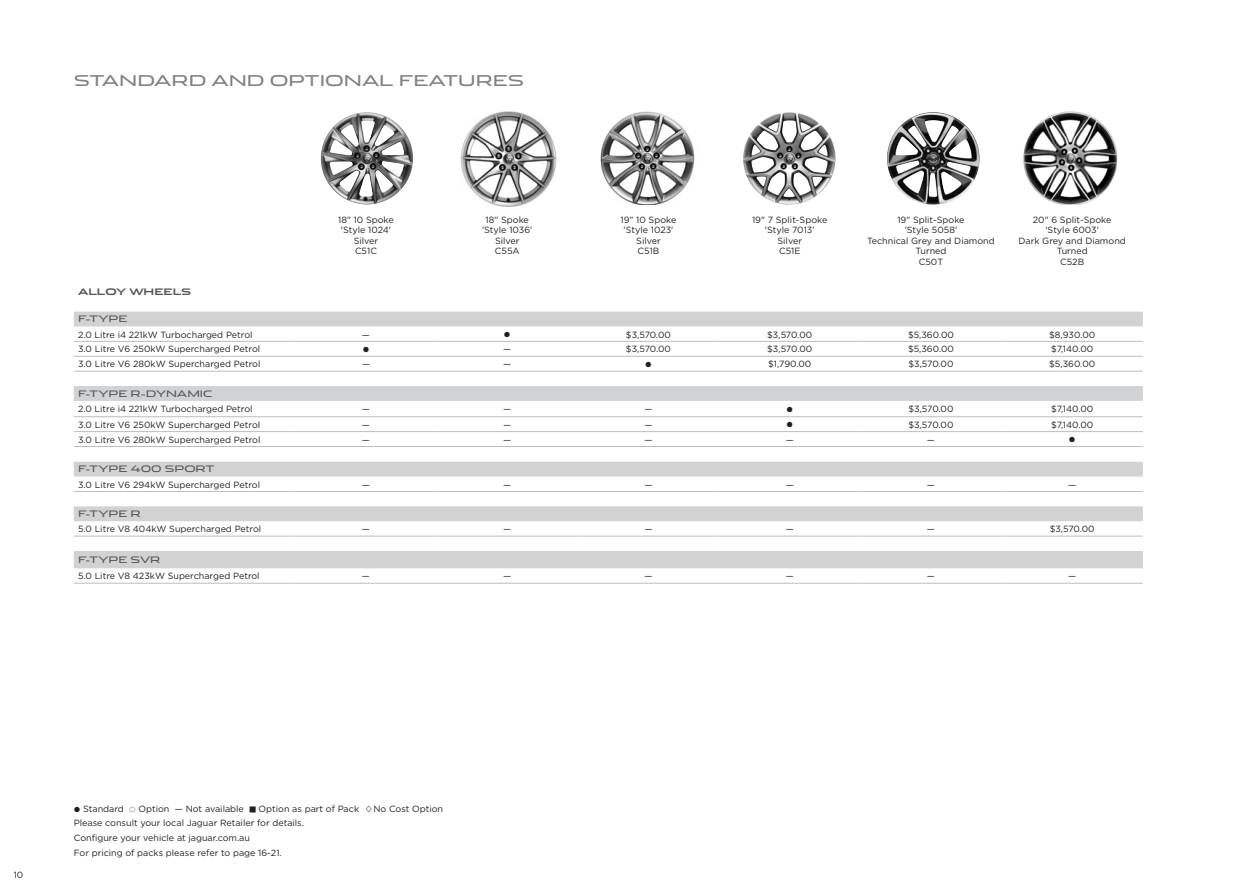
<style>
.page{position:relative;width:1255px;height:893px;background:#fff}
.page>*{position:absolute;margin:0;border:0;box-sizing:border-box;transform-origin:0 0}
.t1{font:15px "Jaguar";color:#808285}
.t2{font:9px/10.5px "Gotham";color:#231f20;text-align:center}
.t3{font:9px "Jaguar";color:#57585a}
.t4{font:700 9px "Jaguar";color:#57585a}
.t5{font:7.5px "Commercial Pi BT";color:#231f20}
.s1{font-family:"Commercial Pi BT";font-size:7.5px}
.s2{font-family:"Commercial Pi BT"}
</style>
<div class="page">
<img style="left:743px;top:112px;width:92px;height:93px">
<img style="left:600px;top:112px;width:95px;height:93px">
<img style="left:1023px;top:112px;width:95px;height:93px">
<img style="left:887px;top:112px;width:92px;height:93px">
<img style="left:321px;top:112px;width:92px;height:92px">
<img style="left:460px;top:111px;width:97px;height:96px">
<svg style="left:74px;top:312px;width:1068px;height:256px"></svg>
<hr style="left:74px;top:371px;width:221px;height:1px;background:#bcbdc0">
<hr style="left:74px;top:446px;width:221px;height:1px;background:#bcbdc0">
<hr style="left:74px;top:491px;width:221px;height:1px;background:#bcbdc0">
<hr style="left:74px;top:536px;width:221px;height:1px;background:#bcbdc0">
<hr style="left:295px;top:371px;width:141px;height:1px;background:#bcbdc0">
<hr style="left:436px;top:371px;width:142px;height:1px;background:#bcbdc0">
<hr style="left:578px;top:371px;width:141px;height:1px;background:#bcbdc0">
<hr style="left:719px;top:371px;width:141px;height:1px;background:#bcbdc0">
<hr style="left:860px;top:371px;width:141px;height:1px;background:#bcbdc0">
<hr style="left:1001px;top:371px;width:141px;height:1px;background:#bcbdc0">
<hr style="left:74px;top:416px;width:221px;height:1px;background:#bcbdc0">
<hr style="left:74px;top:431px;width:221px;height:1px;background:#bcbdc0">
<hr style="left:295px;top:446px;width:141px;height:1px;background:#bcbdc0">
<hr style="left:436px;top:446px;width:142px;height:1px;background:#bcbdc0">
<hr style="left:578px;top:446px;width:141px;height:1px;background:#bcbdc0">
<hr style="left:719px;top:446px;width:141px;height:1px;background:#bcbdc0">
<hr style="left:860px;top:446px;width:141px;height:1px;background:#bcbdc0">
<hr style="left:1001px;top:446px;width:141px;height:1px;background:#bcbdc0">
<hr style="left:295px;top:491px;width:141px;height:1px;background:#bcbdc0">
<hr style="left:436px;top:491px;width:142px;height:1px;background:#bcbdc0">
<hr style="left:578px;top:491px;width:141px;height:1px;background:#bcbdc0">
<hr style="left:719px;top:491px;width:141px;height:1px;background:#bcbdc0">
<hr style="left:860px;top:491px;width:141px;height:1px;background:#bcbdc0">
<hr style="left:1001px;top:491px;width:141px;height:1px;background:#bcbdc0">
<hr style="left:295px;top:536px;width:141px;height:1px;background:#bcbdc0">
<hr style="left:436px;top:536px;width:142px;height:1px;background:#bcbdc0">
<hr style="left:578px;top:536px;width:141px;height:1px;background:#bcbdc0">
<hr style="left:719px;top:536px;width:141px;height:1px;background:#bcbdc0">
<hr style="left:860px;top:536px;width:141px;height:1px;background:#bcbdc0">
<hr style="left:1001px;top:536px;width:141px;height:1px;background:#bcbdc0">
<hr style="left:74px;top:583px;width:221px;height:1px;background:#bcbdc0">
<hr style="left:719px;top:583px;width:141px;height:1px;background:#bcbdc0">
<hr style="left:74px;top:341px;width:221px;height:1px;background:#bcbdc0">
<hr style="left:295px;top:341px;width:141px;height:1px;background:#bcbdc0">
<hr style="left:436px;top:341px;width:142px;height:1px;background:#bcbdc0">
<hr style="left:578px;top:341px;width:141px;height:1px;background:#bcbdc0">
<hr style="left:719px;top:341px;width:141px;height:1px;background:#bcbdc0">
<hr style="left:860px;top:341px;width:141px;height:1px;background:#bcbdc0">
<hr style="left:1001px;top:341px;width:141px;height:1px;background:#bcbdc0">
<hr style="left:74px;top:356px;width:221px;height:1px;background:#bcbdc0">
<hr style="left:295px;top:356px;width:141px;height:1px;background:#bcbdc0">
<hr style="left:436px;top:356px;width:142px;height:1px;background:#bcbdc0">
<hr style="left:578px;top:356px;width:141px;height:1px;background:#bcbdc0">
<hr style="left:719px;top:356px;width:141px;height:1px;background:#bcbdc0">
<hr style="left:860px;top:356px;width:141px;height:1px;background:#bcbdc0">
<hr style="left:1001px;top:356px;width:141px;height:1px;background:#bcbdc0">
<hr style="left:295px;top:416px;width:141px;height:1px;background:#bcbdc0">
<hr style="left:436px;top:416px;width:142px;height:1px;background:#bcbdc0">
<hr style="left:578px;top:416px;width:141px;height:1px;background:#bcbdc0">
<hr style="left:719px;top:416px;width:141px;height:1px;background:#bcbdc0">
<hr style="left:860px;top:416px;width:141px;height:1px;background:#bcbdc0">
<hr style="left:1001px;top:416px;width:141px;height:1px;background:#bcbdc0">
<hr style="left:295px;top:431px;width:141px;height:1px;background:#bcbdc0">
<hr style="left:436px;top:431px;width:142px;height:1px;background:#bcbdc0">
<hr style="left:578px;top:431px;width:141px;height:1px;background:#bcbdc0">
<hr style="left:719px;top:431px;width:141px;height:1px;background:#bcbdc0">
<hr style="left:860px;top:431px;width:141px;height:1px;background:#bcbdc0">
<hr style="left:1001px;top:431px;width:141px;height:1px;background:#bcbdc0">
<hr style="left:295px;top:583px;width:141px;height:1px;background:#bcbdc0">
<hr style="left:436px;top:583px;width:142px;height:1px;background:#bcbdc0">
<hr style="left:578px;top:583px;width:141px;height:1px;background:#bcbdc0">
<hr style="left:860px;top:583px;width:141px;height:1px;background:#bcbdc0">
<hr style="left:1001px;top:583px;width:141px;height:1px;background:#bcbdc0">
<h1 class="t1" style="left:74px;top:68px;width:451px">STANDARD AND OPTIONAL FEATURES</h1>
<p class="t2" style="left:338px;top:214px;width:57px">18" 10 Spoke 'Style 1024'<br>Silver<br>C51C</p>
<p class="t2" style="left:482px;top:214px;width:52px">18" Spoke 'Style 1036'<br>Silver<br>C55A</p>
<p class="t2" style="left:620px;top:214px;width:57px">19" 10 Spoke 'Style 1023'<br>Silver<br>C51B</p>
<p class="t2" style="left:752px;top:214px;width:77px">19" 7 Split-Spoke 'Style 7013'<br>Silver<br>C51E</p>
<p class="t2" style="left:867px;top:214px;width:129px">19" Split-Spoke<br>'Style 5058'<br>Technical Grey and Diamond<br>Turned<br>C50T</p>
<p class="t2" style="left:1018px;top:214px;width:109px">20" 6 Split-Spoke<br>'Style 6003'<br>Dark Grey and Diamond<br>Turned<br>C52B</p>
<p class="t4" style="left:78px;top:284px;width:114px">ALLOY WHEELS</p>
<p class="t3" style="left:78px;top:312px;width:51px">F-TYPE</p>
<p class="t2" style="left:78px;top:329px;width:176px">2.0 Litre i4 221kW Turbocharged Petrol</p>
<p class="t2" style="left:362px;top:329px;width:10px">—</p>
<p class="t5" style="left:504px;top:331px;width:8px">2</p>
<p class="t2" style="left:626px;top:329px;width:47px">$3,570.00</p>
<p class="t2" style="left:767px;top:329px;width:47px">$3,570.00</p>
<p class="t2" style="left:908px;top:329px;width:47px">$5,360.00</p>
<p class="t2" style="left:1049px;top:329px;width:47px">$8,930.00</p>
<p class="t2" style="left:78px;top:344px;width:184px">3.0 Litre V6 250kW Supercharged Petrol</p>
<p class="t5" style="left:363px;top:346px;width:8px">2</p>
<p class="t2" style="left:503px;top:344px;width:10px">—</p>
<p class="t2" style="left:626px;top:344px;width:47px">$3,570.00</p>
<p class="t2" style="left:767px;top:344px;width:47px">$3,570.00</p>
<p class="t2" style="left:908px;top:344px;width:47px">$5,360.00</p>
<p class="t2" style="left:1051px;top:344px;width:44px">$7,140.00</p>
<p class="t2" style="left:78px;top:359px;width:184px">3.0 Litre V6 280kW Supercharged Petrol</p>
<p class="t2" style="left:362px;top:359px;width:10px">—</p>
<p class="t2" style="left:503px;top:359px;width:10px">—</p>
<p class="t5" style="left:645px;top:361px;width:8px">2</p>
<p class="t2" style="left:768px;top:359px;width:45px">$1,790.00</p>
<p class="t2" style="left:908px;top:359px;width:47px">$3,570.00</p>
<p class="t2" style="left:1049px;top:359px;width:47px">$5,360.00</p>
<p class="t3" style="left:78px;top:386px;width:136px">F-TYPE R-DYNAMIC</p>
<p class="t2" style="left:78px;top:404px;width:176px">2.0 Litre i4 221kW Turbocharged Petrol</p>
<p class="t2" style="left:362px;top:404px;width:10px">—</p>
<p class="t2" style="left:503px;top:404px;width:10px">—</p>
<p class="t2" style="left:644px;top:404px;width:10px">—</p>
<p class="t5" style="left:786px;top:406px;width:8px">2</p>
<p class="t2" style="left:908px;top:404px;width:47px">$3,570.00</p>
<p class="t2" style="left:1051px;top:404px;width:44px">$7,140.00</p>
<p class="t2" style="left:78px;top:419px;width:184px">3.0 Litre V6 250kW Supercharged Petrol</p>
<p class="t2" style="left:362px;top:419px;width:10px">—</p>
<p class="t2" style="left:503px;top:419px;width:10px">—</p>
<p class="t2" style="left:644px;top:419px;width:10px">—</p>
<p class="t5" style="left:786px;top:421px;width:8px">2</p>
<p class="t2" style="left:908px;top:419px;width:47px">$3,570.00</p>
<p class="t2" style="left:1051px;top:419px;width:44px">$7,140.00</p>
<p class="t2" style="left:78px;top:434px;width:184px">3.0 Litre V6 280kW Supercharged Petrol</p>
<p class="t2" style="left:362px;top:434px;width:10px">—</p>
<p class="t2" style="left:503px;top:434px;width:10px">—</p>
<p class="t2" style="left:644px;top:434px;width:10px">—</p>
<p class="t2" style="left:785px;top:434px;width:10px">—</p>
<p class="t2" style="left:926px;top:434px;width:10px">—</p>
<p class="t5" style="left:1068px;top:436px;width:8px">2</p>
<p class="t3" style="left:78px;top:462px;width:138px">F-TYPE 400 SPORT</p>
<p class="t2" style="left:78px;top:479px;width:183px">3.0 Litre V6 294kW Supercharged Petrol</p>
<p class="t2" style="left:362px;top:479px;width:10px">—</p>
<p class="t2" style="left:503px;top:479px;width:10px">—</p>
<p class="t2" style="left:644px;top:479px;width:10px">—</p>
<p class="t2" style="left:785px;top:479px;width:10px">—</p>
<p class="t2" style="left:926px;top:479px;width:10px">—</p>
<p class="t2" style="left:1068px;top:479px;width:10px">—</p>
<p class="t3" style="left:78px;top:506px;width:64px">F-TYPE R</p>
<p class="t2" style="left:78px;top:524px;width:185px">5.0 Litre V8 404kW Supercharged Petrol</p>
<p class="t2" style="left:362px;top:524px;width:10px">—</p>
<p class="t2" style="left:503px;top:524px;width:10px">—</p>
<p class="t2" style="left:644px;top:524px;width:10px">—</p>
<p class="t2" style="left:785px;top:524px;width:10px">—</p>
<p class="t2" style="left:926px;top:524px;width:10px">—</p>
<p class="t2" style="left:1049px;top:524px;width:47px">$3,570.00</p>
<p class="t3" style="left:78px;top:552px;width:84px">F-TYPE SVR</p>
<p class="t2" style="left:78px;top:571px;width:183px">5.0 Litre V8 423kW Supercharged Petrol</p>
<p class="t2" style="left:362px;top:571px;width:10px">—</p>
<p class="t2" style="left:503px;top:571px;width:10px">—</p>
<p class="t2" style="left:644px;top:571px;width:10px">—</p>
<p class="t2" style="left:785px;top:571px;width:10px">—</p>
<p class="t2" style="left:926px;top:571px;width:10px">—</p>
<p class="t2" style="left:1068px;top:571px;width:10px">—</p>
<p class="t2" style="left:14px;top:869px;width:11px">10</p>
<p class="t2" style="left:74px;top:801px;width:371px;line-height:14.7px;text-align:left"><span class="s1">2</span> Standard <span class="s1">7</span> Option — Not available <span class="s1">5</span> Option as part of Pack <span class="s2">‰</span>No Cost Option Please consult your local Jaguar Retailer for details.<br>Configure your vehicle at jaguar.com.au<br>For pricing of packs please refer to page 16-21.</p>
</div>
